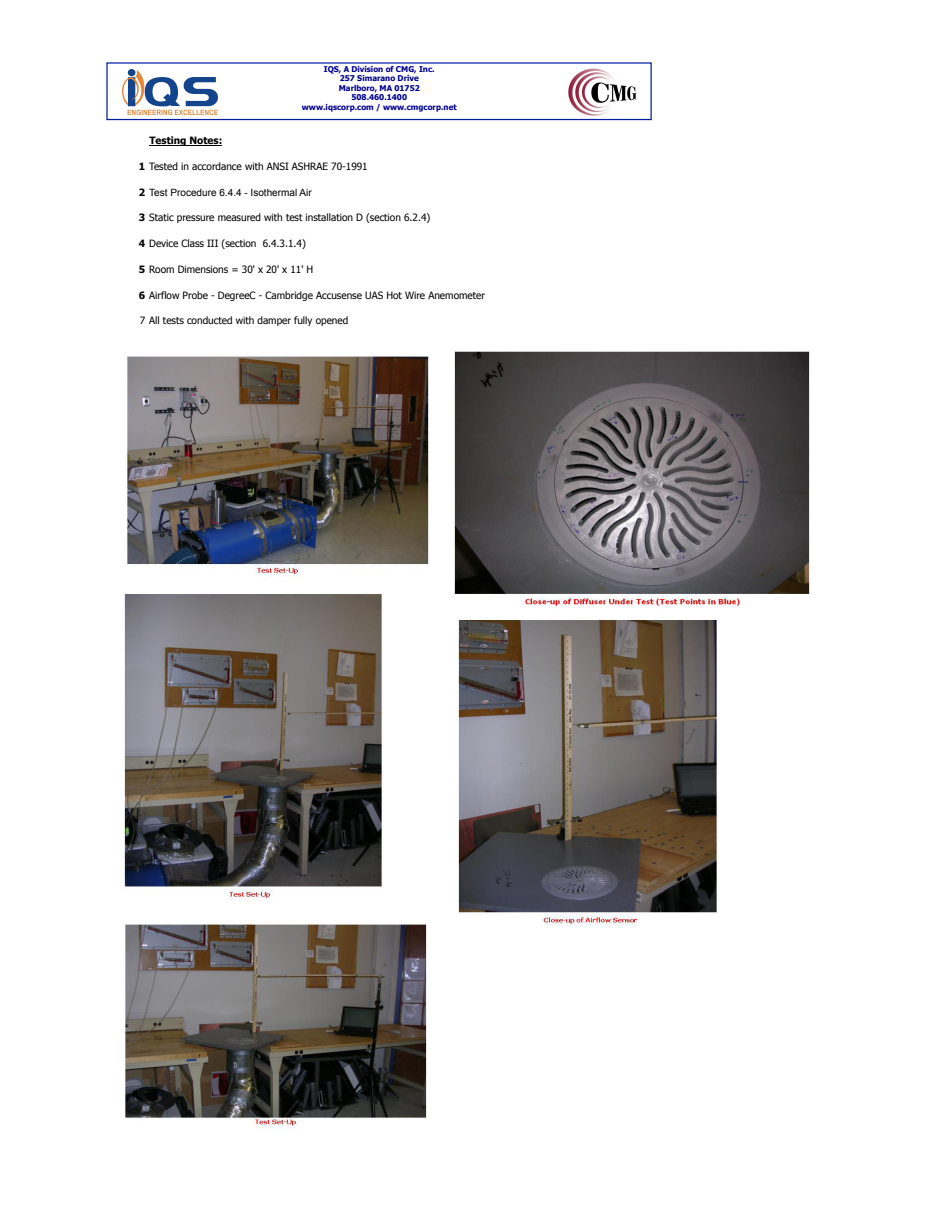
<style>
.page{position:relative;width:945px;height:1215px;background:#fff}
.page>*{position:absolute;margin:0;border:0;box-sizing:border-box;transform-origin:0 0}
.t1{font:10.05px "Tahoma";color:#000}
.t2{font:10.05px "Arial";color:#000}
.t3{font:700 10.05px "Tahoma";color:#000}
.t4{font:700 7.95px/9px "Tahoma";color:#000090;text-align:center}
.s1{font-weight:700}
.s2{font-family:"Tahoma";font-weight:700}
</style>
<div class="page">
<hr style="left:149px;top:146px;width:73px;height:1px;background:#000">
<img style="left:125px;top:924px;width:302px;height:206px">
<img style="left:454px;top:351px;width:356px;height:257px">
<img style="left:458px;top:618px;width:259px;height:309px">
<img style="left:123px;top:594px;width:259px;height:306px">
<img style="left:125px;top:354px;width:304px;height:223px">
<div style="left:106px;top:62px;width:546px;height:58px;border:1px solid #021ca1"></div>
<img style="left:568px;top:68px;width:69px;height:48px">
<img style="left:123px;top:69px;width:94px;height:45px">
<p class="t4" style="left:324px;top:65px;width:112px">IQS, A Division of CMG, Inc.<br>257 Simarano Drive</p>
<p class="t4" style="left:339px;top:83px;width:83px">Marlboro, MA 01752<br>508.460.1400</p>
<p class="t4" style="left:302px;top:102px;width:156px">www.iqscorp.com / www.cmgcorp.net</p>
<p class="t3" style="left:149px;top:133px;width:74px">Testing Notes:</p>
<p class="t1" style="left:139px;top:160px;width:231px"><span class="s1">1</span> Tested in accordance with ANSI ASHRAE 70-1991</p>
<p class="t2" style="left:139px;top:186px;width:175px"><span class="s2">2</span> Test Procedure 6.4.4 - Isothermal Air</p>
<p class="t1" style="left:139px;top:211px;width:293px"><span class="s1">3</span> Static pressure measured with test installation D (section 6.2.4)</p>
<p class="t1" style="left:139px;top:237px;width:169px"><span class="s1">4</span> Device Class III (section 6.4.3.1.4)</p>
<p class="t1" style="left:139px;top:263px;width:176px"><span class="s1">5</span> Room Dimensions = 30' x 20' x 11' H</p>
<p class="t1" style="left:139px;top:288px;width:348px"><span class="s1">6</span> Airflow Probe - DegreeC - Cambridge Accusense UAS Hot Wire Anemometer</p>
<p class="t1" style="left:140px;top:314px;width:210px">7 All tests conducted with damper fully opened</p>
</div>
